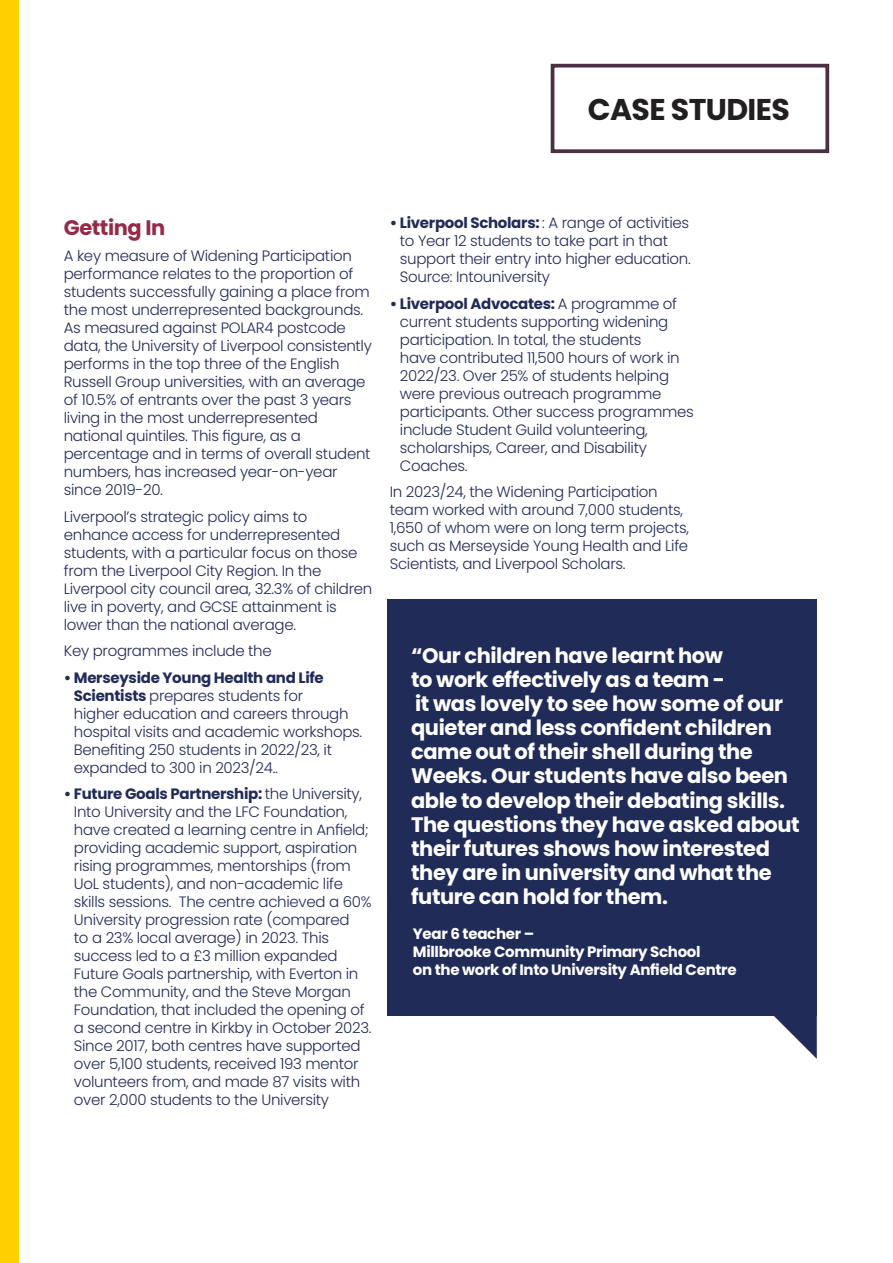
<style>
.page{position:relative;width:893px;height:1263px;background:#fff}
.page>*{position:absolute;margin:0;border:0;box-sizing:border-box;transform-origin:0 0}
.t1{font:700 30px "Poppins";letter-spacing:-.02em;color:#231f20}
.t2{font:700 21px/24px "Poppins";letter-spacing:-.02em;color:#fff}
.t3{font:700 21px "Poppins";letter-spacing:-.02em;color:#942b48}
.t4{font:300 15px/18px "Poppins";letter-spacing:-.02em;color:#212b58}
.t5{font:700 15px/18px "Poppins";letter-spacing:-.02em;color:#fff}
.s1{font-weight:700}
</style>
<div class="page">
<div style="left:551px;top:64px;width:278px;height:89px;border:4px solid #4a3041"></div>
<div style="left:387px;top:600px;width:429px;height:416px;background:#212b58"></div>
<svg style="left:774px;top:991px;width:43px;height:68px"></svg>
<div style="left:0;top:0;width:18px;height:1263px;background:#ffd100"></div>
<h1 class="t1" style="left:588px;top:92px;width:204px">CASE STUDIES</h1>
<p class="t3" style="left:64px;top:215px;width:103px">Getting In</p>
<p class="t4" style="left:64px;top:247px;width:310px">A key measure of Widening Participation performance relates to the proportion of students successfully gaining a place from the most underrepresented backgrounds.<br>As measured against POLAR4 postcode data, the University of Liverpool consistently performs in the top three of the English Russell Group universities, with an average of 10.5% of entrants over the past 3 years living in the most underrepresented national quintiles. This figure, as a percentage and in terms of overall student numbers, has increased year-on-year since 2019-20.</p>
<p class="t4" style="left:64px;top:507px;width:310px">Liverpool’s strategic policy aims to enhance access for underrepresented students, with a particular focus on those from the Liverpool City Region. In the Liverpool city council area, 32.3% of children live in poverty, and GCSE attainment is lower than the national average.</p>
<p class="t4" style="left:64px;top:642px;width:210px">Key programmes include the</p>
<p class="t4" style="left:74px;top:668px;width:290px;text-indent:-10px"><span class="s1">• Merseyside Young Health and Life Scientists</span> prepares students for<br>higher education and careers through hospital visits and academic workshops.<br>Benefiting 250 students in 2022/23, it expanded to 300 in 2023/24..</p>
<p class="t4" style="left:74px;top:785px;width:299px;text-indent:-10px"><span class="s1">• Future Goals Partnership:</span> the University, Into University and the LFC Foundation, have created a learning centre in Anfield; providing academic support, aspiration rising programmes, mentorships (from UoL students), and non-academic life skills sessions. The centre achieved a 60% University progression rate (compared<br>to a 23% local average) in 2023. This success led to a £3 million expanded Future Goals partnership, with Everton in the Community, and the Steve Morgan Foundation, that included the opening of a second centre in Kirkby in October 2023.<br>Since 2017, both centres have supported over 5,100 students, received 193 mentor volunteers from, and made 87 visits with over 2,000 students to the University</p>
<p class="t4" style="left:400px;top:214px;width:292px;text-indent:-10px"><span class="s1">• Liverpool Scholars:</span> : A range of activities to Year 12 students to take part in that support their entry into higher education.<br>Source: Intouniversity</p>
<p class="t4" style="left:400px;top:295px;width:295px;text-indent:-10px"><span class="s1">• Liverpool Advocates:</span> A programme of current students supporting widening participation. In total, the students<br>have contributed 11,500 hours of work in 2022/23. Over 25% of students helping were previous outreach programme participants. Other success programmes include Student Guild volunteering, scholarships, Career, and Disability Coaches.</p>
<p class="t4" style="left:390px;top:483px;width:301px">In 2023/24, the Widening Participation team worked with around 7,000 students, 1,650 of whom were on long term projects, such as Merseyside Young Health and Life Scientists, and Liverpool Scholars.</p>
<p class="t2" style="left:411px;top:644px;width:390px">“Our children have learnt how<br>to work effectively as a team -<br>it was lovely to see how some of our quieter and less confident children came out of their shell during the Weeks. Our students have also been able to develop their debating skills.<br>The questions they have asked about their futures shows how interested they are in university and what the future can hold for them.</p>
<p class="t5" style="left:413px;top:924px;width:325px">Year 6 teacher –<br>Millbrooke Community Primary School<br>on the work of Into University Anfield Centre</p>
</div>
